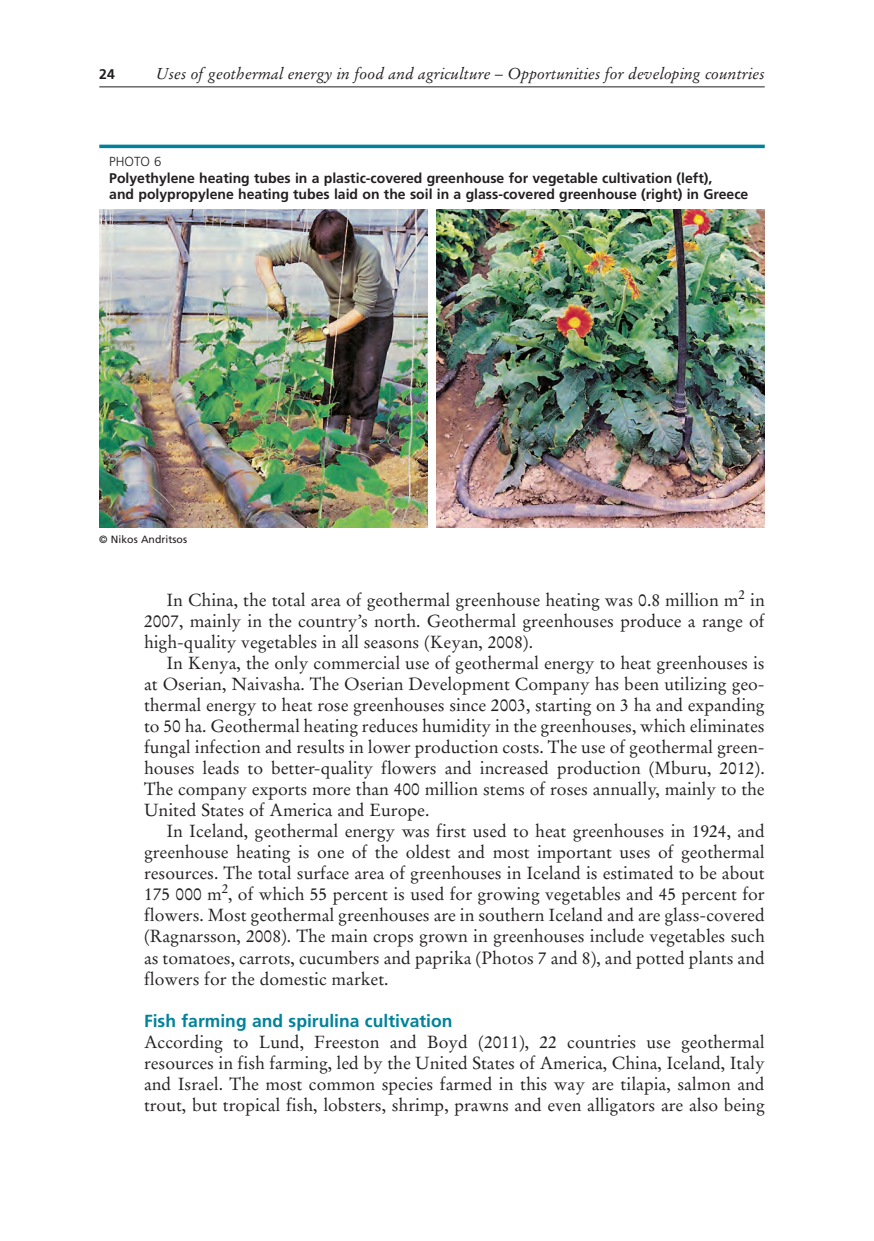
<style>
.page{position:relative;width:874px;height:1241px;background:#fff}
.page>*{position:absolute;margin:0;border:0;box-sizing:border-box;transform-origin:0 0}
.t1{font:17.5px/21px "Stempel Garamond LT Std";color:#231f20;text-align:justify}
.t2{font:700 17.5px "Frutiger LT Std";color:#00829b}
.t3{font:italic 15.75px "Stempel Garamond LT Std";color:#231f20}
.t4{font:700 14px/16.6px "Frutiger LT Std";color:#231f20}
.t5{font:300 13.12px "Frutiger LT Std";color:#231f20}
.t6{font:10.5px "Frutiger LT Std";color:#231f20}
</style>
<div class="page">
<hr style="left:99px;top:86px;width:665px;height:1px;background:#231f20">
<hr style="left:99px;top:145px;width:665px;height:3px;background:#00829b">
<img style="left:99px;top:209px;width:328px;height:318px">
<img style="left:436px;top:209px;width:328px;height:318px">
<p class="t4" style="left:99px;top:66px;width:17px">24</p>
<p class="t3" style="left:156px;top:64px;width:610px">Uses of geothermal energy in food and agriculture – Opportunities for developing countries</p>
<p class="t5" style="left:109px;top:154px;width:54px">photo 6</p>
<p class="t4" style="left:109px;top:170px;width:640px">Polyethylene heating tubes in a plastic-covered greenhouse for vegetable cultivation (left),<br>and polypropylene heating tubes laid on the soil in a glass-covered greenhouse (right) in Greece</p>
<p class="t6" style="left:99px;top:533px;width:89px">© Nikos Andritsos</p>
<p class="t1" style="left:144px;top:589px;width:622px;text-indent:22px">In China, the total area of geothermal greenhouse heating was 0.8 million m<sup>2</sup> in 2007, mainly in the country’s north. Geothermal greenhouses produce a range of high-quality vegetables in all seasons (Keyan, 2008).</p>
<p class="t1" style="left:144px;top:652px;width:622px;text-indent:22px">In Kenya, the only commercial use of geothermal energy to heat greenhouses is at Oserian, Naivasha. The Oserian Development Company has been utilizing geo&shy;thermal energy to heat rose greenhouses since 2003, starting on 3 ha and expanding to 50 ha. Geothermal heating reduces humidity in the greenhouses, which eliminates fungal infection and results in lower production costs. The use of geothermal green&shy;houses leads to better-quality flowers and increased production (Mburu, 2012).<br>The company exports more than 400 million stems of roses annually, mainly to the United States of America and Europe.</p>
<p class="t1" style="left:144px;top:820px;width:622px;text-indent:22px">In Iceland, geothermal energy was first used to heat greenhouses in 1924, and greenhouse heating is one of the oldest and most important uses of geothermal resources. The total surface area of greenhouses in Iceland is estimated to be about 175 000 m<sup>2</sup>, of which 55 percent is used for growing vegetables and 45 percent for flowers. Most geothermal greenhouses are in southern Iceland and are glass-covered (Ragnarsson, 2008). The main crops grown in greenhouses include vegetables such as tomatoes, carrots, cucumbers and paprika (Photos 7 and 8), and potted plants and flowers for the domestic market.</p>
<p class="t2" style="left:144px;top:1009px;width:310px">Fish farming and spirulina cultivation</p>
<p class="t1" style="left:144px;top:1030px;width:622px">According to Lund, Freeston and Boyd (2011), 22 countries use geothermal resources in fish farming, led by the United States of America, China, Iceland, Italy and Israel. The most common species farmed in this way are tilapia, salmon and trout, but tropical fish, lobsters, shrimp, prawns and even alligators are also being</p>
</div>
